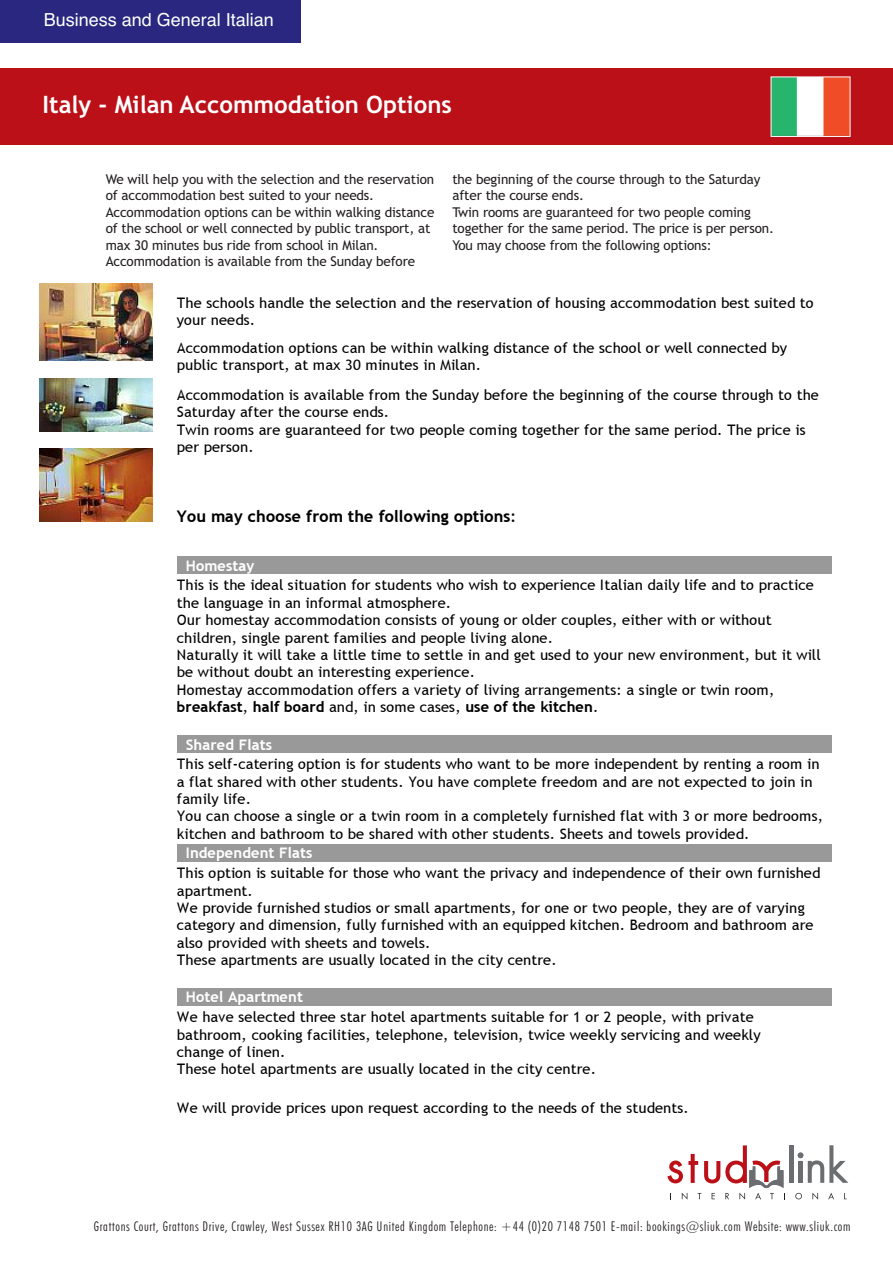
<style>
.page{position:relative;width:893px;height:1263px;background:#fff}
.page>*{position:absolute;margin:0;border:0;box-sizing:border-box;transform-origin:0 0}
.t1{font:700 24px "Trebuchet MS";color:#fff}
.t2{font:18px "Helvetica";color:#fff}
.t3{font:16.2px "Trebuchet MS Bold+T42+SXPHIV";letter-spacing:.01em;color:#000}
.t4{font:14.7px/17.4px "Trebuchet MS+T42+QSAVLC";letter-spacing:.01em;color:#000}
.t5{font:14.7px/17.4px "Trebuchet MS+T42+SIXHKP";letter-spacing:.01em;color:#000}
.t6{font:14.7px "Trebuchet MS Bold+T42+MBBIBH";letter-spacing:.01em;color:#000}
.t7{font:14.7px "Trebuchet MS Bold+T42+MBBIBH";letter-spacing:.01em;color:#fff}
.t8{font:13.5px/16.5px "Trebuchet MS";letter-spacing:-.01em;color:#231f20}
.t9{font:300 condensed 13.5px "Futura BT";letter-spacing:.05em;color:#231f20}
.s1{font-family:"Trebuchet MS+T42+QSAVLC"}
</style>
<div class="page">
<img style="left:40px;top:283px;width:112px;height:78px">
<img style="left:40px;top:378px;width:112px;height:53px">
<img style="left:40px;top:448px;width:112px;height:74px">
<div style="left:177px;top:557px;width:655px;height:17px;background:#999"></div>
<div style="left:177px;top:736px;width:655px;height:17px;background:#999"></div>
<div style="left:177px;top:845px;width:655px;height:17px;background:#999"></div>
<div style="left:177px;top:988px;width:655px;height:18px;background:#999"></div>
<div style="left:0;top:68px;width:893px;height:77px;background:#bb1018"></div>
<img style="left:773px;top:79px;width:75px;height:56px">
<div style="left:771px;top:77px;width:79px;height:60px;border:1px solid #fff"></div>
<hr style="left:789px;top:1145px;width:4px;height:38px;background:#6c6d70">
<svg style="left:798px;top:1145px;width:50px;height:38px"></svg>
<svg style="left:795px;top:1193px;width:7px;height:6px"></svg>
<svg style="left:812px;top:1193px;width:6px;height:6px"></svg>
<svg style="left:828px;top:1192px;width:6px;height:7px"></svg>
<svg style="left:667px;top:1145px;width:118px;height:54px"></svg>
<div style="left:0;top:0;width:300px;height:43px;background:#292780"></div>
<p class="t2" style="left:44px;top:10px;width:232px">Business and General Italian</p>
<h1 class="t1" style="left:43px;top:91px;width:411px">Italy - Milan Accommodation Options</h1>
<p class="t8" style="left:106px;top:171px;width:330px">We will help you with the selection and the reservation of accommodation best suited to your needs.<br>Accommodation options can be within walking distance of the school or well connected by public transport, at max 30 minutes bus ride from school in Milan.<br>Accommodation is available from the Sunday before</p>
<p class="t8" style="left:452px;top:171px;width:323px">the beginning of the course through to the Saturday after the course ends.<br>Twin rooms are guaranteed for two people coming together for the same period. The price is per person.<br>You may choose from the following options:</p>
<p class="t5" style="left:177px;top:295px;width:638px">The schools handle the selection and the reservation of housing accommodation best suited to your needs.</p>
<p class="t5" style="left:177px;top:340px;width:612px">Accommodation options can be within walking distance of the school or well connected by public transport, at max 30 minutes in Milan.</p>
<p class="t5" style="left:177px;top:387px;width:643px">Accommodation is available from the Sunday before the beginning of the course through to the Saturday after the course ends.<br>Twin rooms are guaranteed for two people coming together for the same period. The price is per person.</p>
<p class="t3" style="left:177px;top:510px;width:341px">You may choose from the following options:</p>
<p class="t7" style="left:186px;top:560px;width:70px">Homestay</p>
<p class="t4" style="left:177px;top:578px;width:645px">This is the ideal situation for students who wish to experience Italian daily life and to practice the language in an informal atmosphere.<br>Our homestay accommodation consists of young or older couples, either with or without children, single parent families and people living alone.<br>Naturally it will take a little time to settle in and get used to your new environment, but it will be without doubt an interesting experience.<br>Homestay accommodation offers a variety of living arrangements: a single or twin room,</p>
<p class="t6" style="left:177px;top:701px;width:423px">breakfast<span class="s1">,</span> half board <span class="s1">and, in some cases,</span> use of the kitchen<span class="s1">.</span></p>
<p class="t7" style="left:186px;top:739px;width:88px">Shared Flats</p>
<p class="t4" style="left:177px;top:756px;width:648px">This self-catering option is for students who want to be more independent by renting a room in a flat shared with other students. You have complete freedom and are not expected to join in family life.<br>You can choose a single or a twin room in a completely furnished flat with 3 or more bedrooms, kitchen and bathroom to be shared with other students. Sheets and towels provided.</p>
<p class="t7" style="left:186px;top:847px;width:128px">Independent Flats</p>
<p class="t4" style="left:177px;top:866px;width:645px">This option is suitable for those who want the privacy and independence of their own furnished apartment.<br>We provide furnished studios or small apartments, for one or two people, they are of varying category and dimension, fully furnished with an equipped kitchen. Bedroom and bathroom are also provided with sheets and towels.<br>These apartments are usually located in the city centre.</p>
<p class="t7" style="left:186px;top:991px;width:119px">Hotel Apartment</p>
<p class="t4" style="left:177px;top:1010px;width:585px">We have selected three star hotel apartments suitable for 1 or 2 people, with private bathroom, cooking facilities, telephone, television, twice weekly servicing and weekly change of linen.<br>These hotel apartments are usually located in the city centre.</p>
<p class="t4" style="left:177px;top:1100px;width:514px">We will provide prices upon request according to the needs of the students.</p>
<p class="t9" style="left:94px;top:1220px;width:758px">Grattons Court, Grattons Drive, Crawley, West Sussex RH10 3AG United Kingdom Telephone: +44 (0)20 7148 7501 E-mail: bookings@sliuk.com Website: www.sliuk.com</p>
</div>
